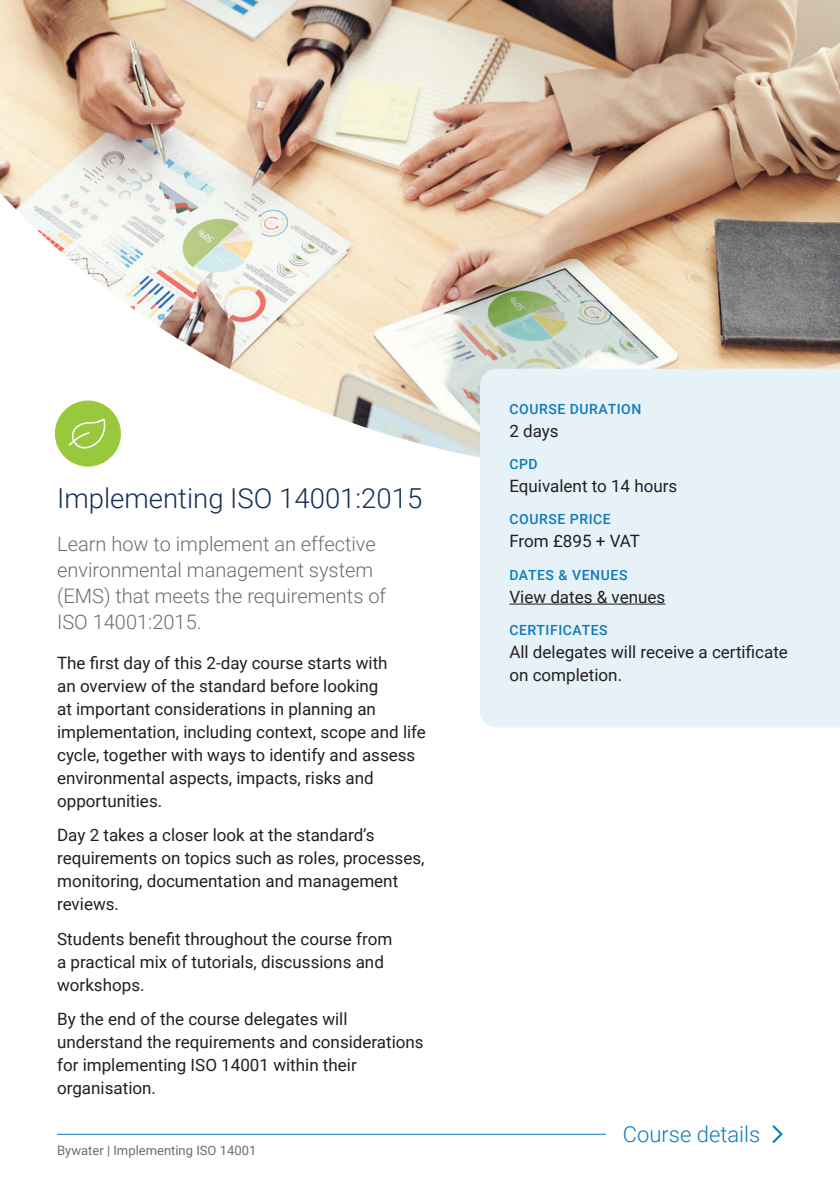
<style>
.page{position:relative;width:840px;height:1191px;background:#fff}
.page>*{position:absolute;margin:0;border:0;box-sizing:border-box;transform-origin:0 0}
.t1{font:300 27.6px "Roboto";color:#142e55}
.Heading_2{font:300 22px "Roboto";color:#0f7aba}
.Intro_paragraph{font:300 20px/26px "Roboto";color:#6c6d70}
.t2{font:17px/23px "Roboto";color:#231f20}
.Heading_B_-_Blue_block{font:500 14px "Roboto";letter-spacing:.04em;color:#0f7aba}
.t3{font:13px "Roboto";color:#6c6d70}
</style>
<div class="page">
<img style="left:0;top:0;width:839px;height:467px">
<div style="left:479px;top:369px;width:360px;height:358px;background:#e6f1f8"></div>
<hr style="left:509px;top:603px;width:156px;height:1px;background:#231f20">
<hr style="left:57px;top:1134px;width:548px;height:1px;background:#0f7aba">
<svg style="left:772px;top:1125px;width:10px;height:18px"></svg>
<div style="left:55px;top:400px;width:66px;height:66px;background:#98c93c;border-radius:50%"></div>
<svg style="left:68px;top:419px;width:38px;height:30px"></svg>
<p class="t1" style="left:57px;top:478px;width:366px">Implementing ISO 14001:2015</p>
<p class="Intro_paragraph" style="left:57px;top:530px;width:330px">Learn how to implement an effective environmental management system (EMS) that meets the requirements of<br>ISO 14001:2015.</p>
<p class="t2" style="left:57px;top:650px;width:370px">The first day of this 2-day course starts with<br>an overview of the standard before looking<br>at important considerations in planning an implementation, including context, scope and life cycle, together with ways to identify and assess environmental aspects, impacts, risks and opportunities.</p>
<p class="t2" style="left:57px;top:823px;width:369px">Day 2 takes a closer look at the standard’s requirements on topics such as roles, processes, monitoring, documentation and management reviews.</p>
<p class="t2" style="left:57px;top:926px;width:336px">Students benefit throughout the course from a practical mix of tutorials, discussions and workshops.</p>
<p class="t2" style="left:57px;top:1006px;width:368px">By the end of the course delegates will understand the requirements and considerations for implementing ISO 14001 within their organisation.</p>
<p class="t3" style="left:57px;top:1141px;width:201px">Bywater | Implementing ISO 14001</p>
<p class="Heading_B_-_Blue_block" style="left:509px;top:399px;width:133px">COURSE DURATION</p>
<p class="t2" style="left:509px;top:418px;width:51px">2 days</p>
<p class="Heading_B_-_Blue_block" style="left:509px;top:454px;width:30px">CPD</p>
<p class="t2" style="left:509px;top:474px;width:169px">Equivalent to 14 hours</p>
<p class="Heading_B_-_Blue_block" style="left:509px;top:510px;width:103px">COURSE PRICE</p>
<p class="t2" style="left:509px;top:529px;width:132px">From £895 + VAT</p>
<p class="Heading_B_-_Blue_block" style="left:509px;top:565px;width:119px">DATES &amp; VENUES</p>
<p class="t2" style="left:509px;top:584px;width:157px">View dates &amp; venues</p>
<p class="Heading_B_-_Blue_block" style="left:509px;top:620px;width:100px">CERTIFICATES</p>
<p class="t2" style="left:509px;top:640px;width:280px">All delegates will receive a certificate on completion.</p>
<p class="Heading_2" style="left:622px;top:1119px;width:139px">Course details</p>
</div>
